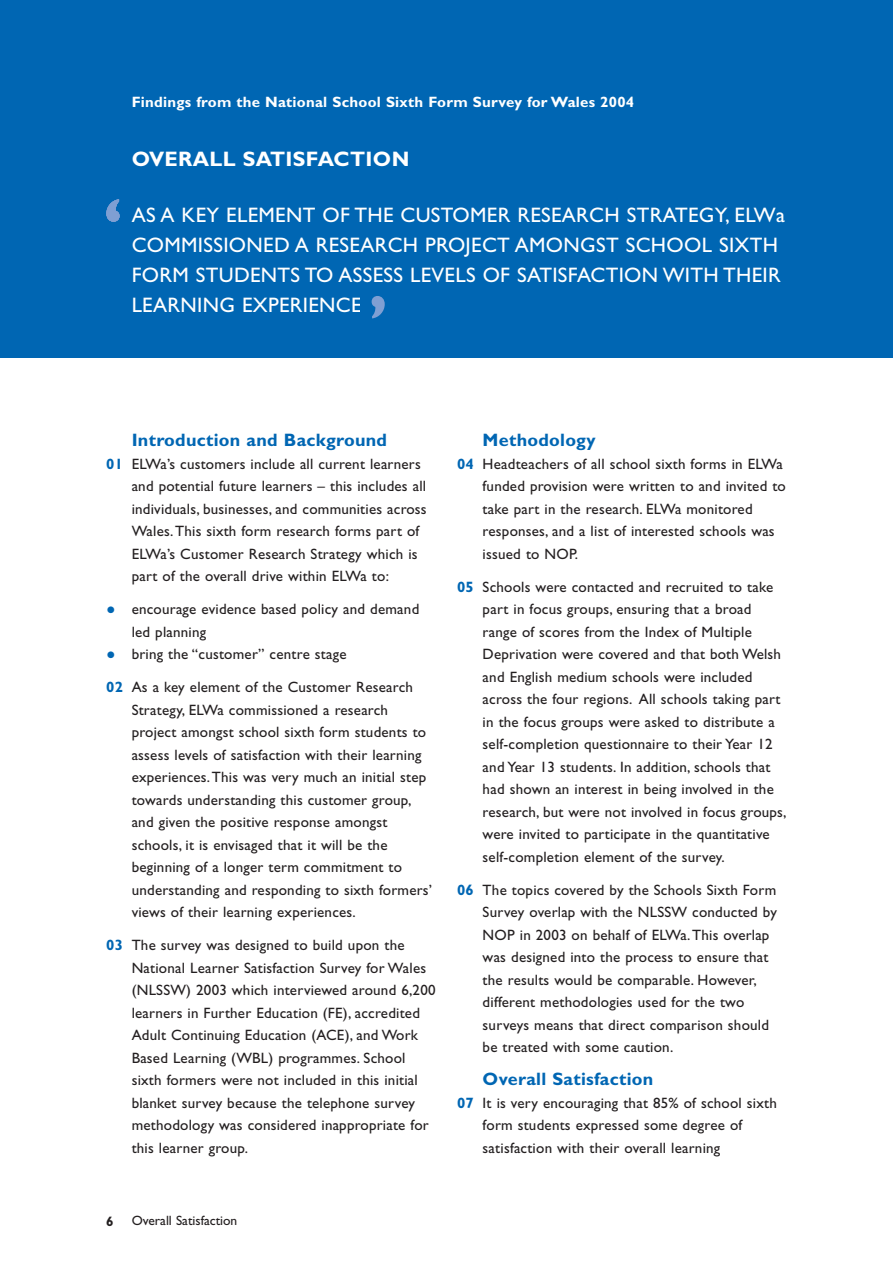
<style>
.page{position:relative;width:893px;height:1263px;background:#fff}
.page>*{position:absolute;margin:0;border:0;box-sizing:border-box;transform-origin:0 0}
.t1{font:700 72px "Gill Sans";color:#7f9fd3}
.t2{font:21px/30px "Gill Sans";letter-spacing:.015em;color:#fff}
.t3{font:700 21px "Gill Sans";letter-spacing:.015em;color:#fff}
.t4{font:700 18px "Gill Sans";letter-spacing:.015em;color:#0066b3}
.t5{font:15px/22.5px "Gill Sans";letter-spacing:.015em;color:#231f20}
.t6{font:700 15px "Gill Sans";letter-spacing:.015em;color:#fff}
.t7{font:13.5px "Gill Sans";color:#231f20}
.t8{font:700 13.5px "Gill Sans";color:#231f20}
.s1{font-weight:700;color:#0066b3}
.s2{font-size:27px;color:#0066b3}
</style>
<div class="page">
<div style="left:0;top:0;width:892px;height:358px;background:#0066b3"></div>
<p class="t6" style="left:132px;top:97px;width:504px">Findings from the National School Sixth Form Survey for Wales 2004</p>
<h2 class="t3" style="left:132px;top:152px;width:279px">OVERALL SATISFACTION</h2>
<h1 class="t1" style="left:103px;top:200px;width:21px">‘</h1>
<h2 class="t2" style="left:132px;top:202px;width:655px">AS A KEY ELEMENT OF THE CUSTOMER RESEARCH STRATEGY, ELWa COMMISSIONED A RESEARCH PROJECT AMONGST SCHOOL SIXTH FORM STUDENTS TO ASSESS LEVELS OF SATISFACTION WITH THEIR LEARNING EXPERIENCES.</h2>
<h1 class="t1" style="left:388px;top:318px;width:21px;rotate:-180deg">‘</h1>
<p class="t4" style="left:132px;top:434px;width:257px">Introduction and Background</p>
<p class="t5" style="left:132px;top:454px;width:296px;text-indent:-26px"><span class="s1">01</span> ELWa’s customers include all current learners and potential future learners – this includes all individuals, businesses, and communities across Wales.This sixth form research forms part of ELWa’s Customer Research Strategy which is part of the overall drive within ELWa to:</p>
<p class="t5" style="left:132px;top:600px;width:289px;text-indent:-26px"><span class="s2">•</span> encourage evidence based policy and demand led planning</p>
<p class="t5" style="left:106px;top:645px;width:242px"><span class="s2">•</span> bring the “customer” centre stage</p>
<p class="t5" style="left:132px;top:678px;width:302px;text-indent:-26px"><span class="s1">02</span> As a key element of the Customer Research Strategy, ELWa commissioned a research project amongst school sixth form students to assess levels of satisfaction with their learning experiences.This was very much an initial step towards understanding this customer group, and given the positive response amongst schools, it is envisaged that it will be the beginning of a longer term commitment to understanding and responding to sixth formers’ views of their learning experiences.</p>
<p class="t5" style="left:132px;top:936px;width:305px;text-indent:-26px"><span class="s1">03</span> The survey was designed to build upon the National Learner Satisfaction Survey for Wales (NLSSW) 2003 which interviewed around 6,200 learners in Further Education (FE), accredited Adult Continuing Education (ACE), and Work Based Learning (WBL) programmes. School sixth formers were not included in this initial blanket survey because the telephone survey methodology was considered inappropriate for this learner group.</p>
<p class="t4" style="left:482px;top:434px;width:115px">Methodology</p>
<p class="t5" style="left:482px;top:454px;width:305px;text-indent:-26px"><span class="s1">04</span> Headteachers of all school sixth forms in ELWa funded provision were written to and invited to take part in the research. ELWa monitored responses, and a list of interested schools was issued to NOP.</p>
<p class="t5" style="left:482px;top:577px;width:305px;text-indent:-26px"><span class="s1">05</span> Schools were contacted and recruited to take part in focus groups, ensuring that a broad range of scores from the Index of Multiple Deprivation were covered and that both Welsh and English medium schools were included across the four regions. All schools taking part in the focus groups were asked to distribute a self-completion questionnaire to their Year 12 and Year 13 students. In addition, schools that had shown an interest in being involved in the research, but were not involved in focus groups, were invited to participate in the quantitative self-completion element of the survey.</p>
<p class="t5" style="left:482px;top:880px;width:296px;text-indent:-26px"><span class="s1">06</span> The topics covered by the Schools Sixth Form Survey overlap with the NLSSW conducted by NOP in 2003 on behalf of ELWa.This overlap was designed into the process to ensure that the results would be comparable. However, different methodologies used for the two surveys means that direct comparison should be treated with some caution.</p>
<p class="t4" style="left:482px;top:1073px;width:172px">Overall Satisfaction</p>
<p class="t5" style="left:482px;top:1093px;width:296px;text-indent:-26px"><span class="s1">07</span> It is very encouraging that 85% of school sixth form students expressed some degree of satisfaction with their overall learning</p>
<p class="t8" style="left:106px;top:1217px;width:9px">6</p>
<p class="t7" style="left:132px;top:1216px;width:107px">Overall Satisfaction</p>
</div>
